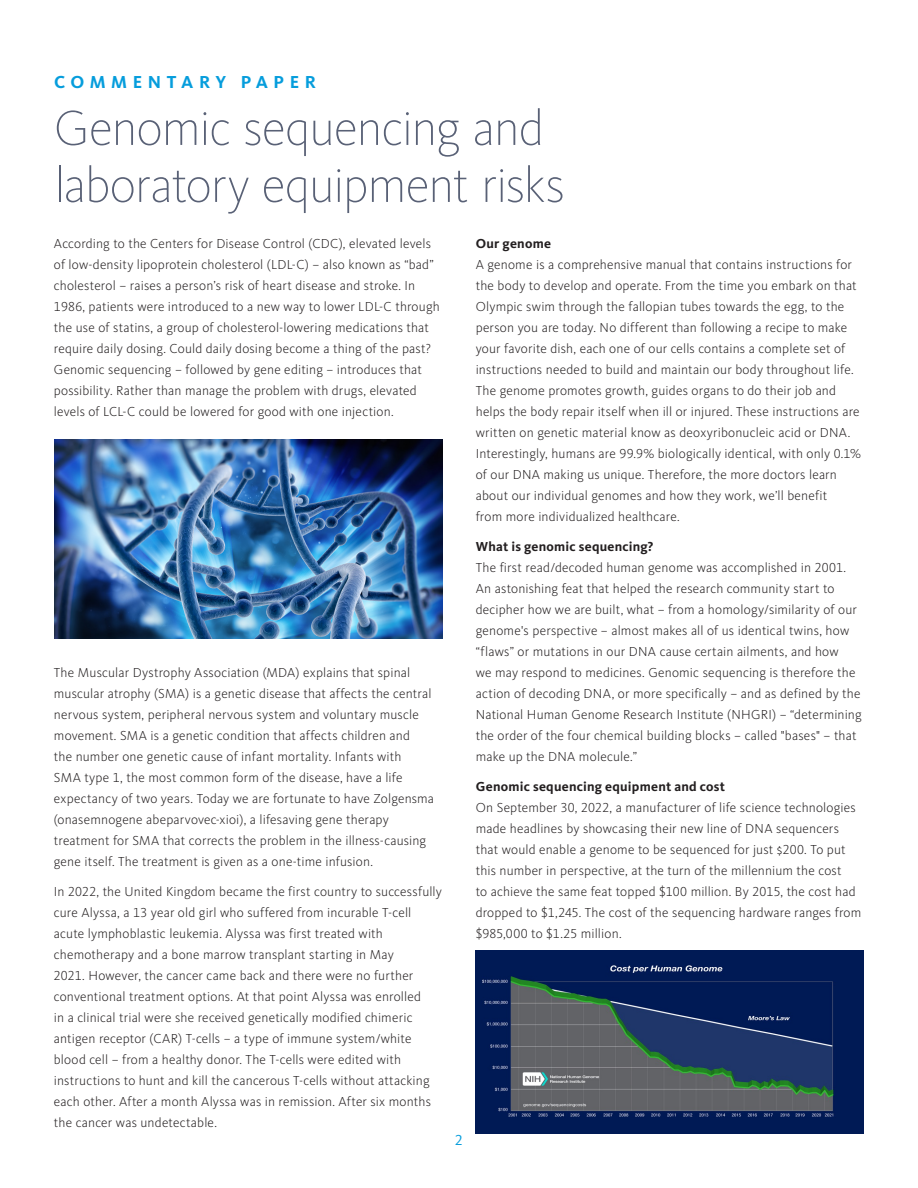
<style>
.page{position:relative;width:918px;height:1188px;background:#fff}
.page>*{position:absolute;margin:0;border:0;box-sizing:border-box;transform-origin:0 0}
.t1{font:200 51px/57px "Kievit OT";letter-spacing:-.025em;color:#596176}
.t2{font:700 18px "Kievit OT";letter-spacing:.31em;color:#069ddc}
.t3{font:15px "Kievit OT";color:#069ddc}
.Body{font:300 13.5px/21px "Kievit OT";letter-spacing:.01em;color:#231f20}
.t4{font:700 13.5px "Kievit OT";letter-spacing:.02em;color:#231f20}
</style>
<div class="page">
<img style="left:54px;top:439px;width:388px;height:200px">
<img style="left:476px;top:950px;width:388px;height:184px">
<p class="t2" style="left:54px;top:71px;width:264px">COMMENTARY PAPER</p>
<p class="t1" style="left:54px;top:99px;width:513px">Genomic sequencing and laboratory equipment risks</p>
<p class="Body" style="left:54px;top:233px;width:387px">According to the Centers for Disease Control (CDC), elevated levels of low-density lipoprotein cholesterol (LDL-C) – also known as “bad” cholesterol – raises a person’s risk of heart disease and stroke. In 1986, patients were introduced to a new way to lower LDL-C through the use of statins, a group of cholesterol-lowering medications that require daily dosing. Could daily dosing become a thing of the past?<br>Genomic sequencing – followed by gene editing – introduces that possibility. Rather than manage the problem with drugs, elevated levels of LCL-C could be lowered for good with one injection.</p>
<h3 class="t4" style="left:476px;top:235px;width:77px">Our genome</h3>
<p class="Body" style="left:476px;top:254px;width:387px">A genome is a comprehensive manual that contains instructions for the body to develop and operate. From the time you embark on that Olympic swim through the fallopian tubes towards the egg, to the person you are today. No different than following a recipe to make your favorite dish, each one of our cells contains a complete set of instructions needed to build and maintain our body throughout life.<br>The genome promotes growth, guides organs to do their job and helps the body repair itself when ill or injured. These instructions are written on genetic material know as deoxyribonucleic acid or DNA.<br>Interestingly, humans are 99.9% biologically identical, with only 0.1% of our DNA making us unique. Therefore, the more doctors learn about our individual genomes and how they work, we’ll benefit<br>from more individualized healthcare.</p>
<h3 class="t4" style="left:476px;top:538px;width:179px">What is genomic sequencing?</h3>
<p class="Body" style="left:476px;top:557px;width:387px">The first read/decoded human genome was accomplished in 2001.<br>An astonishing feat that helped the research community start to decipher how we are built, what – from a homology/similarity of our genome's perspective – almost makes all of us identical twins, how “flaws” or mutations in our DNA cause certain ailments, and how<br>we may respond to medicines. Genomic sequencing is therefore the action of decoding DNA, or more specifically – and as defined by the National Human Genome Research Institute (NHGRI) – “determining the order of the four chemical building blocks – called "bases" – that make up the DNA molecule.”</p>
<h3 class="t4" style="left:476px;top:778px;width:251px">Genomic sequencing equipment and cost</h3>
<p class="Body" style="left:476px;top:797px;width:387px">On September 30, 2022, a manufacturer of life science technologies made headlines by showcasing their new line of DNA sequencers that would enable a genome to be sequenced for just $200. To put this number in perspective, at the turn of the millennium the cost<br>to achieve the same feat topped $100 million. By 2015, the cost had dropped to $1,245. The cost of the sequencing hardware ranges from $985,000 to $1.25 million.</p>
<p class="Body" style="left:54px;top:662px;width:382px">The Muscular Dystrophy Association (MDA) explains that spinal muscular atrophy (SMA) is a genetic disease that affects the central nervous system, peripheral nervous system and voluntary muscle movement. SMA is a genetic condition that affects children and<br>the number one genetic cause of infant mortality. Infants with<br>SMA type 1, the most common form of the disease, have a life expectancy of two years. Today we are fortunate to have Zolgensma (onasemnogene abeparvovec-xioi), a lifesaving gene therapy treatment for SMA that corrects the problem in the illness-causing gene itself. The treatment is given as a one-time infusion.</p>
<p class="Body" style="left:54px;top:881px;width:390px">In 2022, the United Kingdom became the first country to successfully cure Alyssa, a 13 year old girl who suffered from incurable T-cell acute lymphoblastic leukemia. Alyssa was first treated with chemotherapy and a bone marrow transplant starting in May<br>2021. However, the cancer came back and there were no further conventional treatment options. At that point Alyssa was enrolled<br>in a clinical trial were she received genetically modified chimeric antigen receptor (CAR) T-cells – a type of immune system/white blood cell – from a healthy donor. The T-cells were edited with instructions to hunt and kill the cancerous T-cells without attacking each other. After a month Alyssa was in remission. After six months the cancer was undetectable.</p>
<p class="t3" style="left:455px;top:1131px;width:9px">2</p>
</div>
